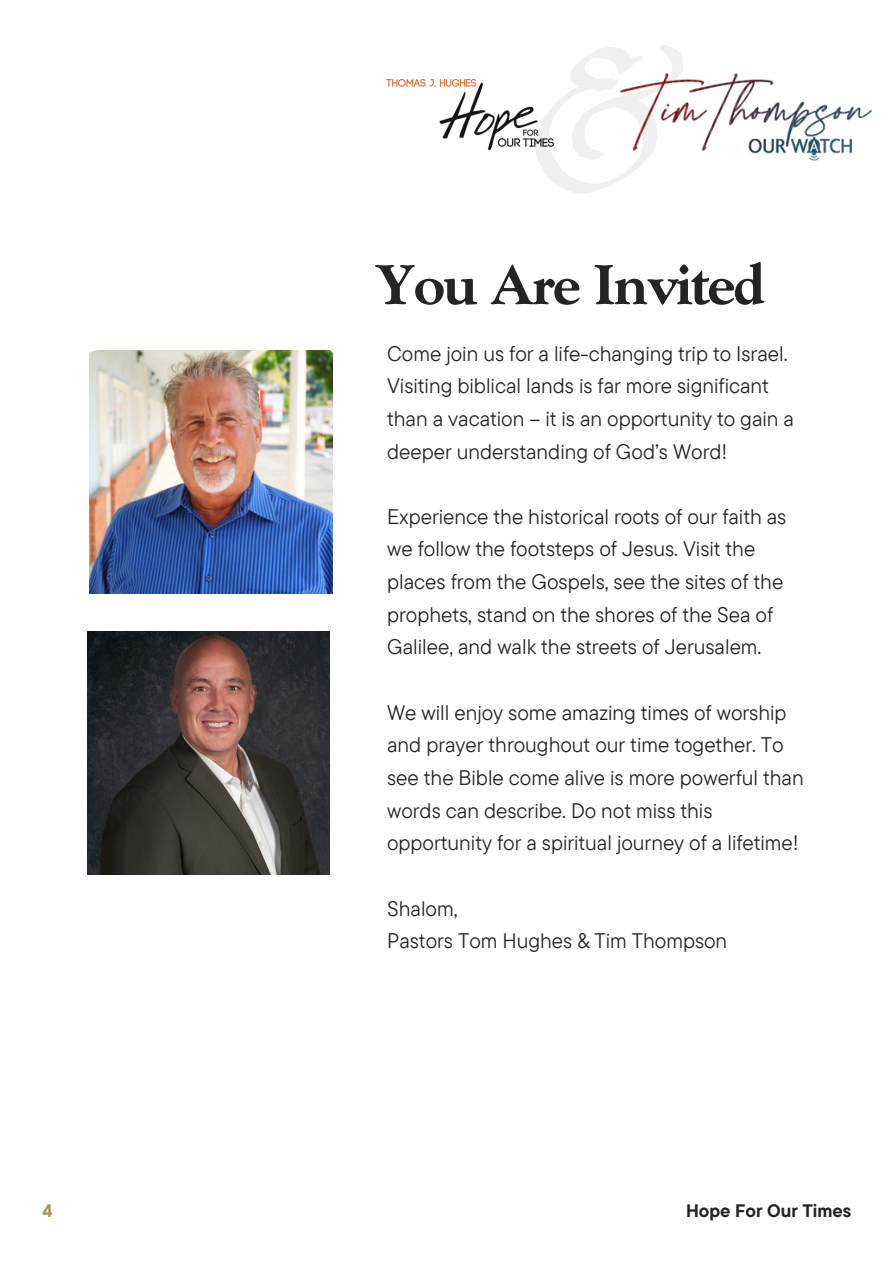
<style>
.page{position:relative;width:894px;height:1264px;background:#fff}
.page>*{position:absolute;margin:0;border:0;box-sizing:border-box;transform-origin:0 0}
.t1{font:800 56.4px "Goudy Std";letter-spacing:-.03em;color:#242424}
.t2{font:21px/32.7px "TT Commons Pro";color:#242424}
.t3{font:700 18px "TT Commons Pro";color:#242424}
.t4{font:700 18px "TT Commons Pro";color:#a69650}
</style>
<div class="page">
<img style="left:89px;top:351px;width:243px;height:242px">
<img style="left:87px;top:632px;width:243px;height:242px">
<img style="left:385px;top:79px;width:170px;height:72px">
<img style="left:619px;top:73px;width:252px;height:88px">
<p class="t1" style="left:374px;top:262px;width:392px">You Are Invited</p>
<h2 class="t2" style="left:387px;top:336px;width:408px">Come join us for a life-changing trip to Israel.<br>Visiting biblical lands is far more significant than a vacation – it is an opportunity to gain a deeper understanding of God’s Word!</h2>
<h2 class="t2" style="left:387px;top:499px;width:400px">Experience the historical roots of our faith as we follow the footsteps of Jesus. Visit the places from the Gospels, see the sites of the prophets, stand on the shores of the Sea of Galilee, and walk the streets of Jerusalem.</h2>
<h2 class="t2" style="left:387px;top:695px;width:418px">We will enjoy some amazing times of worship and prayer throughout our time together. To see the Bible come alive is more powerful than words can describe. Do not miss this opportunity for a spiritual journey of a lifetime!</h2>
<h2 class="t2" style="left:387px;top:891px;width:341px">Shalom,<br>Pastors Tom Hughes &amp; Tim Thompson</h2>
<p class="t4" style="left:43px;top:1198px;width:12px">4</p>
<h1 class="t3" style="left:686px;top:1198px;width:167px">Hope For Our Times</h1>
</div>
